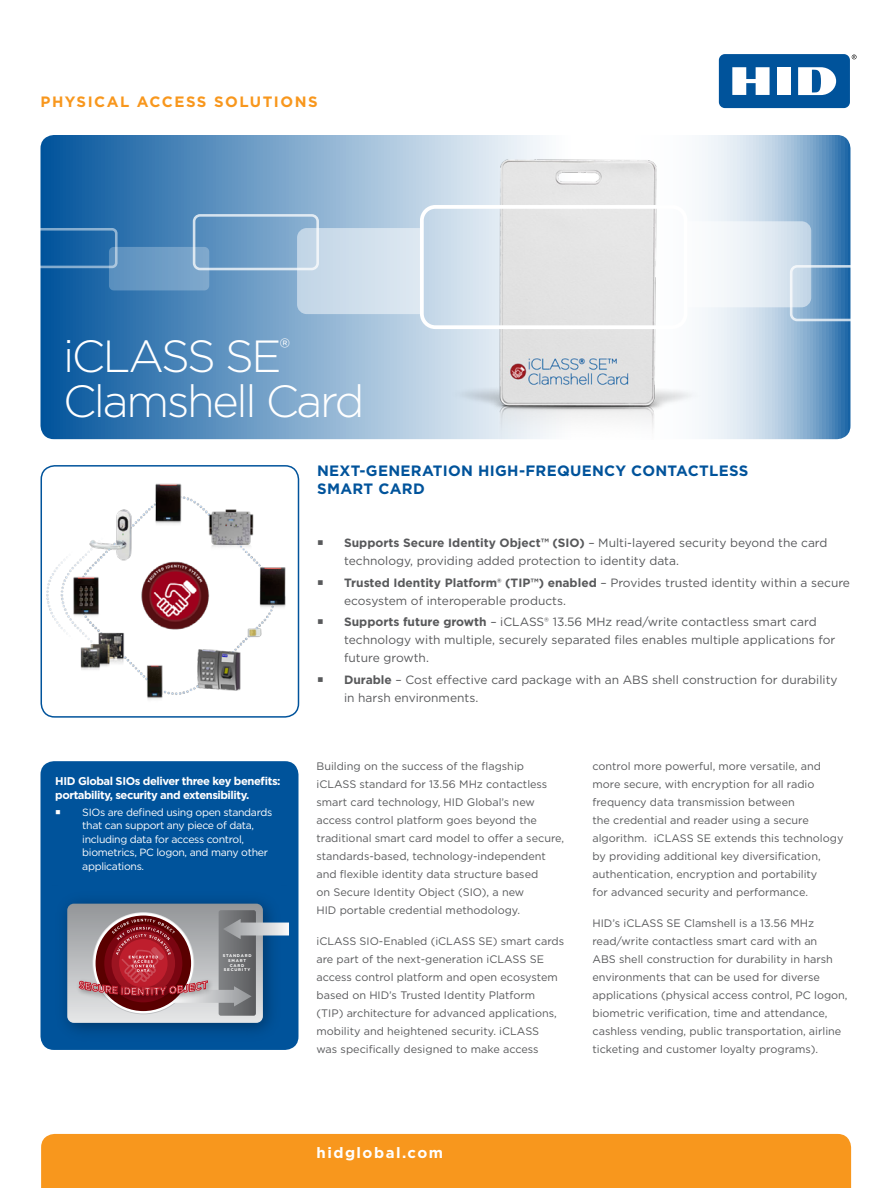
<style>
.page{position:relative;width:891px;height:1188px;background:#fff}
.page>*{position:absolute;margin:0;border:0;box-sizing:border-box;transform-origin:0 0}
.t1{font:300 45px/45px "Gotham";letter-spacing:-.05em;color:#fff}
.t2{font:700 15px/18px "Gotham";letter-spacing:.02em;color:#00539b}
.t3{font:700 15px "Gotham";letter-spacing:.1em;color:#f8971d}
.t4{font:700 15px "Gotham";letter-spacing:.1em;color:#fff}
.t5{font:12px/18px "Gotham";color:#58595b}
.t6{font:700 11.25px/13.5px "Gotham";letter-spacing:-.04em;color:#fff}
.t7{font:10.8px/18px "Gotham";color:#58595b}
.t8{font:10.5px/13.5px "Gotham";letter-spacing:-.03em;color:#fff}
.t9{font:700 4.05px/4.8px "Gotham";letter-spacing:.2em;color:#fff;text-align:center}
.s1{font-weight:700}
</style>
<div class="page">
<svg style="left:852px;top:55px;width:5px;height:4px"></svg>
<div style="left:719px;top:54px;width:131px;height:54px;background:#00539b;border-radius:6px"></div>
<div style="left:777px;top:67px;width:14px;height:28px;background:#fff"></div>
<svg style="left:732px;top:67px;width:38px;height:28px"></svg>
<svg style="left:798px;top:67px;width:38px;height:28px"></svg>
<svg style="left:40px;top:135px;width:810px;height:304px;background:#76a2c9"></svg>
<div style="left:41px;top:1134px;width:810px;height:54px;background:#f8971d"></div>
<img style="left:46px;top:483px;width:240px;height:217px">
<div style="left:41px;top:465px;width:258px;height:253px;border:2px solid #00539b;border-radius:14px"></div>
<div style="left:40px;top:761px;width:258px;height:289px;background:#00539b;border-radius:14px"></div>
<img style="left:64px;top:900px;width:205px;height:132px">
<svg style="left:67px;top:904px;width:222px;height:119px;background:#947c87"></svg>
<img style="left:450px;top:147px;width:253px;height:292px">
<div style="left:193px;top:214px;width:126px;height:56px;border:3px solid #fff;border-radius:6px"></div>
<svg style="left:109px;top:247px;width:100px;height:43px;background:#6f9dc6"></svg>
<div style="left:28px;top:228px;width:90px;height:40px;border:3px solid #fff;border-radius:4px"></div>
<div style="left:420px;top:205px;width:267px;height:124px;border:4px solid #fff;border-radius:14px"></div>
<svg style="left:297px;top:228px;width:123px;height:86px;background:#cfdeec"></svg>
<svg style="left:687px;top:221px;width:163px;height:100px"></svg>
<p class="t3" style="left:40px;top:92px;width:279px">PHYSICAL ACCESS SOLUTIONS</p>
<p class="t1" style="left:63px;top:332px;width:303px">iCLASS SE<sup>®<br></sup>Clamshell Card</p>
<p class="t2" style="left:317px;top:462px;width:433px">NEXT-GENERATION HIGH-FREQUENCY CONTACTLESS<br>SMART CARD</p>
<p class="t6" style="left:55px;top:774px;width:227px">HID Global SIOs deliver three key benefits: portability, security and extensibility.</p>
<p class="t8" style="left:82px;top:805px;width:191px">SIOs are defined using open standards that can support any piece of data, including data for access control, biometrics, PC logon, and many other applications.</p>
<p class="t9" style="left:223px;top:953px;width:30px">STANDARD<br>SMART<br>CARD<br>SECURITY</p>
<p class="t5" style="left:344px;top:534px;width:485px"><span class="s1">Supports Secure Identity Object™ (SIO)</span> – Multi-layered security beyond the card technology, providing added protection to identity data.</p>
<p class="t5" style="left:344px;top:573px;width:507px"><span class="s1">Trusted Identity Platform® (TIP™) enabled</span> – Provides trusted identity within a secure ecosystem of interoperable products.</p>
<p class="t5" style="left:344px;top:613px;width:493px"><span class="s1">Supports future growth</span> – iCLASS® 13.56 MHz read/write contactless smart card technology with multiple, securely separated files enables multiple applications for future growth.</p>
<p class="t5" style="left:344px;top:670px;width:495px"><span class="s1">Durable</span> – Cost effective card package with an ABS shell construction for durability in harsh environments.</p>
<p class="t7" style="left:316px;top:757px;width:249px">Building on the success of the flagship iCLASS standard for 13.56 MHz contactless smart card technology, HID Global’s new access control platform goes beyond the traditional smart card model to offer a secure, standards-based, technology-independent and flexible identity data structure based<br>on Secure Identity Object (SIO), a new<br>HID portable credential methodology.</p>
<p class="t7" style="left:316px;top:932px;width:249px">iCLASS SIO-Enabled (iCLASS SE) smart cards are part of the next-generation iCLASS SE access control platform and open ecosystem based on HID’s Trusted Identity Platform (TIP) architecture for advanced applications, mobility and heightened security. iCLASS<br>was specifically designed to make access</p>
<p class="t7" style="left:592px;top:757px;width:253px">control more powerful, more versatile, and more secure, with encryption for all radio frequency data transmission between<br>the credential and reader using a secure algorithm. iCLASS SE extends this technology by providing additional key diversification, authentication, encryption and portability<br>for advanced security and performance.</p>
<p class="t7" style="left:592px;top:914px;width:257px">HID’s iCLASS SE Clamshell is a 13.56 MHz read/write contactless smart card with an<br>ABS shell construction for durability in harsh environments that can be used for diverse applications (physical access control, PC logon, biometric verification, time and attendance, cashless vending, public transportation, airline ticketing and customer loyalty programs).</p>
<p class="t4" style="left:316px;top:1142px;width:128px">hidglobal.com</p>
</div>
